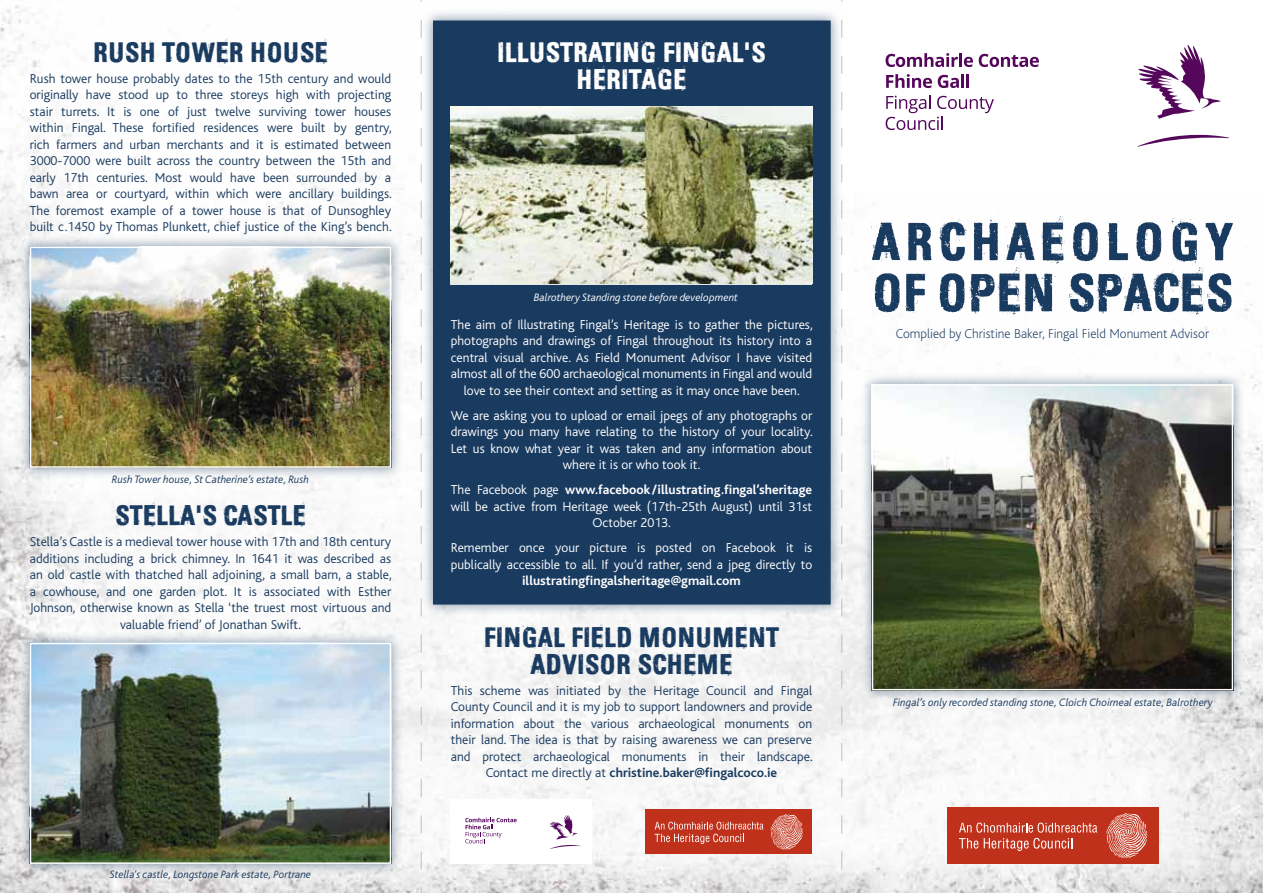
<style>
.page{position:relative;width:1263px;height:893px;background:#fff}
.page>*{position:absolute;margin:0;border:0;box-sizing:border-box;transform-origin:0 0}
.t1{font:51px/51px "Dub Tone";letter-spacing:.095em;color:#1a3b60}
.t2{font:27px/27px "Dub Tone";color:#1a3b60;text-align:center}
.t3{font:27px/27px "Dub Tone";color:#fff;text-align:center}
.t4{font:300 13.5px/16.5px "Bliss";color:#1a3b60;text-align:center}
.t5{font:300 13.5px/16.5px "Bliss";color:#fff;text-align:center}
.t6{font:200 13.5px "Bliss";color:#1a3b60}
.t7{font:700 13.5px "Bliss";color:#fff}
.t8{font:italic 300 11.25px "Bliss";color:#1a3b60}
.t9{font:italic 300 11.25px "Bliss";color:#fff}
.s1{font-weight:700}
</style>
<div class="page">
<img style="left:0;top:0;width:1263px;height:893px">
<div style="left:421px;top:9px;width:421px;height:607px;background:#1a3b60;opacity:.5"></div>
<div style="left:433px;top:21px;width:398px;height:584px;background:#1a3b60;border:2px solid #1a3b60"></div>
<div style="left:860px;top:373px;width:385px;height:329px;background:#1a3b60;opacity:.5"></div>
<img style="left:875px;top:387px;width:355px;height:300px">
<div style="left:872px;top:384px;width:361px;height:306px;border:2px solid #fff"></div>
<div style="left:18px;top:235px;width:385px;height:245px;background:#1a3b60;opacity:.5"></div>
<img style="left:33px;top:250px;width:355px;height:215px">
<div style="left:30px;top:247px;width:361px;height:221px;border:2px solid #fff"></div>
<div style="left:18px;top:631px;width:385px;height:245px;background:#1a3b60;opacity:.5"></div>
<img style="left:33px;top:646px;width:355px;height:215px">
<div style="left:30px;top:643px;width:361px;height:221px;border:2px solid #fff"></div>
<img style="left:451px;top:106px;width:361px;height:178px">
<div style="left:947px;top:807px;width:212px;height:57px;background:#bf311a"></div>
<svg style="left:959px;top:823px;width:138px;height:28px"></svg>
<svg style="left:1106px;top:813px;width:41px;height:45px"></svg>
<div style="left:645px;top:810px;width:167px;height:44px;background:#bf311a"></div>
<svg style="left:655px;top:822px;width:108px;height:22px"></svg>
<svg style="left:771px;top:814px;width:32px;height:36px"></svg>
<div style="left:842px;top:0;width:421px;height:191px;background:#fff"></div>
<svg style="left:885px;top:53px;width:73px;height:14px"></svg>
<hr style="left:959px;top:53px;width:3px;height:14px;background:#54075b">
<svg style="left:964px;top:57px;width:9px;height:10px"></svg>
<svg style="left:979px;top:54px;width:60px;height:13px"></svg>
<svg style="left:886px;top:74px;width:46px;height:14px"></svg>
<svg style="left:938px;top:75px;width:21px;height:13px"></svg>
<hr style="left:961px;top:74px;width:3px;height:14px;background:#54075b">
<hr style="left:966px;top:74px;width:3px;height:14px;background:#54075b">
<svg style="left:886px;top:95px;width:108px;height:35px"></svg>
<svg style="left:1137px;top:45px;width:92px;height:102px"></svg>
<div style="left:451px;top:800px;width:141px;height:64px;background:#fff"></div>
<svg style="left:465px;top:818px;width:52px;height:25px"></svg>
<svg style="left:550px;top:815px;width:30px;height:34px"></svg>
<svg style="left:421px;top:0;width:1px;height:893px"></svg>
<svg style="left:841px;top:0;width:1px;height:893px"></svg>
<h2 class="t2" style="left:93px;top:40px;width:236px">RUSH TOWER HOUSE</h2>
<p class="t4" style="left:30px;top:70px;width:363px;text-align:justify">Rush tower house probably dates to the 15th century and would originally have stood up to three storeys high with projecting stair turrets. It is one of just twelve surviving tower houses within Fingal. These fortified residences were built by gentry, rich farmers and urban merchants and it is estimated between 3000-7000 were built across the country between the 15th and early 17th centuries. Most would have been surrounded by a bawn area or courtyard, within which were ancillary buildings.<br>The foremost example of a tower house is that of Dunsoghley built c.1450 by Thomas Plunkett, chief justice of the King’s bench.</p>
<p class="t8" style="left:112px;top:473px;width:199px">Rush Tower house, St Catherine’s estate, Rush</p>
<h2 class="t2" style="left:115px;top:503px;width:193px">STELLA'S CASTLE</h2>
<p class="t4" style="left:30px;top:534px;width:363px">Stella’s Castle is a medieval tower house with 17th and 18th century additions including a brick chimney. In 1641 it was described as an old castle with thatched hall adjoining, a small barn, a stable, a cowhouse, and one garden plot. It is associated with Esther Johnson, otherwise known as Stella ‘the truest most virtuous and valuable friend’ of Jonathan Swift.</p>
<p class="t8" style="left:110px;top:869px;width:203px">Stella’s castle, Longstone Park estate, Portrane</p>
<h2 class="t3" style="left:497px;top:40px;width:268px">ILLUSTRATING FI NGAL'S<br>HERITAGE</h2>
<p class="t9" style="left:534px;top:292px;width:206px">Balrothery Standing stone before development</p>
<p class="t5" style="left:451px;top:316px;width:363px">The aim of Illustrating Fingal’s Heritage is to gather the pictures, photographs and drawings of Fingal throughout its history into a central visual archive. As Field Monument Advisor I have visited almost all of the 600 archaeological monuments in Fingal and would love to see their context and setting as it may once have been.</p>
<p class="t5" style="left:451px;top:407px;width:363px">We are asking you to upload or email jpegs of any photographs or drawings you many have relating to the history of your locality.<br>Let us know what year it was taken and any information about where it is or who took it.</p>
<p class="t5" style="left:451px;top:482px;width:363px">The Facebook page <span class="s1">www.facebook/illustrating.fingal’sheritage </span>will be active from Heritage week (17th-25th August) until 31st<br>October 2013.</p>
<p class="t5" style="left:451px;top:540px;width:363px;text-align:left">Remember once your picture is posted on Facebook it is publically accessible to all. If you’d rather, send a jpeg directly to</p>
<p class="t7" style="left:522px;top:574px;width:220px">illustratingfingalsheritage@gmail.com</p>
<h2 class="t2" style="left:484px;top:625px;width:297px">FI NGAL FIELD MONUMENT<br>ADVISOR SCHEME</h2>
<p class="t4" style="left:451px;top:682px;width:363px">This scheme was initiated by the Heritage Council and Fingal County Council and it is my job to support landowners and provide information about the various archaeological monuments on their land. The idea is that by raising awareness we can preserve and protect archaeological monuments in their landscape.<br>Contact me directly at <span class="s1">christine.baker@fingalcoco.ie</span></p>
<h1 class="t1" style="left:872px;top:218px;width:363px">ARCHAEOLOGY<br>OF OPEN SPACES</h1>
<p class="t6" style="left:896px;top:326px;width:315px">Complied by Christine Baker, Fingal Field Monument Advisor</p>
<p class="t8" style="left:893px;top:697px;width:321px">Fingal’s only recorded standing stone, Cloich Choirneal estate, Balrothery</p>
</div>
